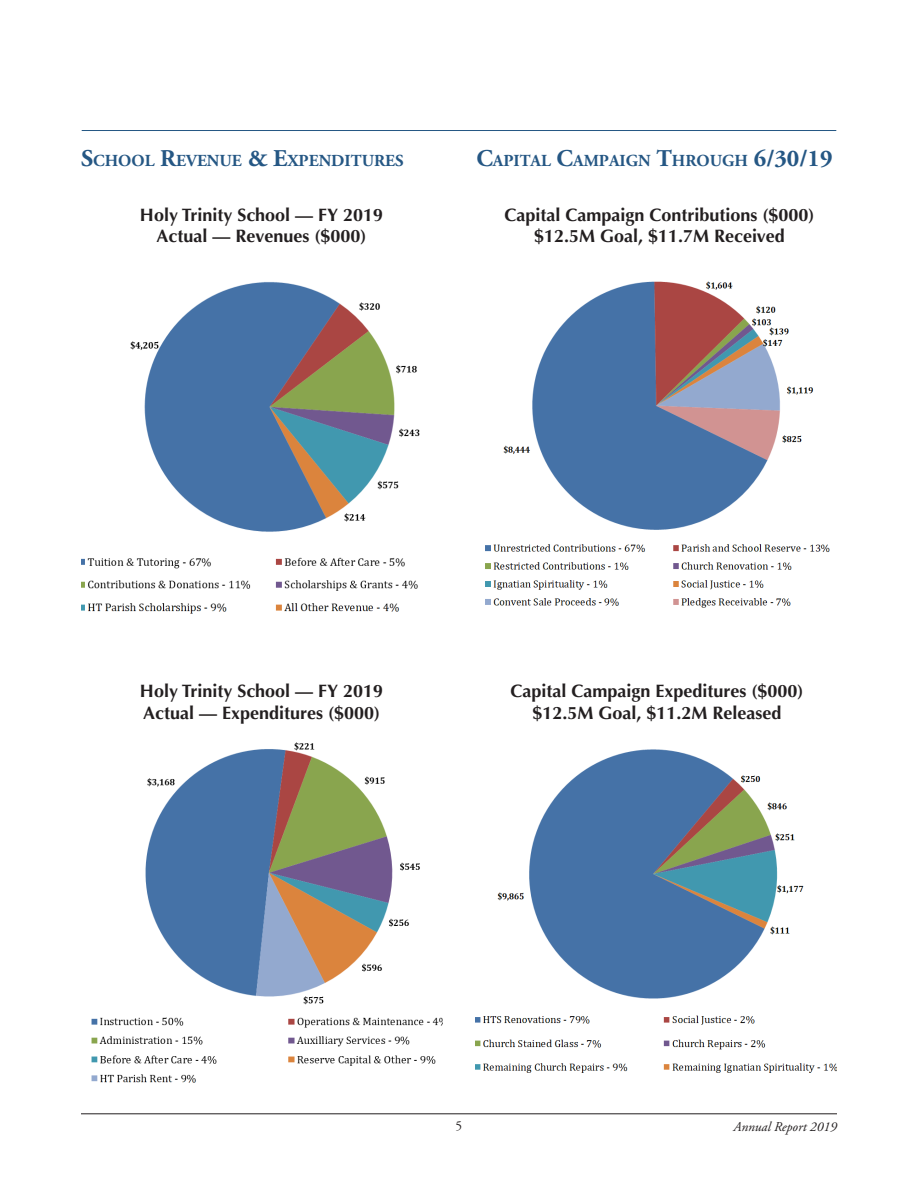
<style>
.page{position:relative;width:918px;height:1188px;background:#fff}
.page>*{position:absolute;margin:0;border:0;box-sizing:border-box;transform-origin:0 0}
.t1{font:700 18px "Optima";color:#231f20}
.t2{font:700 16.8px "Adobe Garamond Pro";color:#255784}
.t3{font:italic 13.5px "Adobe Garamond Pro";color:#231f20}
.t4{font:13.5px "Adobe Garamond Pro";color:#231f20}
.s1{font-size:24px}
</style>
<div class="page">
<hr style="left:81px;top:1113px;width:756px;height:1px;background:#231f20">
<img style="left:476px;top:749px;width:361px;height:324px">
<img style="left:81px;top:282px;width:339px;height:332px">
<img style="left:91px;top:742px;width:351px;height:341px">
<img style="left:485px;top:281px;width:345px;height:327px">
<hr style="left:82px;top:130px;width:754px;height:1px;background:#255784">
<p class="t2" style="left:81px;top:151px;width:324px"><span class="s1">S</span>CHOOL <span class="s1">R</span>EVENUE <span class="s1">&amp; E</span>XPENDITURES</p>
<p class="t1" style="left:140px;top:204px;width:245px">Holy Trinity School — FY 2019</p>
<p class="t1" style="left:157px;top:226px;width:211px">Actual — Revenues ($000)</p>
<p class="t2" style="left:476px;top:151px;width:110px"><span class="s1">C</span>AP ITAL <span class="s1">C</span>AMPA</p>
<p class="t2" style="left:620px;top:151px;width:215px">IGN <span class="s1">T</span>HROUGH <span class="s1">6/30/19</span></p>
<p class="t1" style="left:504px;top:204px;width:312px">Capital Campaign Contributions ($000)</p>
<p class="t1" style="left:534px;top:226px;width:252px">$12.5M Goal, $11.7M Received</p>
<p class="t1" style="left:140px;top:680px;width:245px">Holy Trinity School — FY 2019</p>
<p class="t1" style="left:143px;top:702px;width:239px">Actual — Expenditures ($000)</p>
<p class="t1" style="left:510px;top:680px;width:295px">Capital Campaign Expeditures ($000)</p>
<p class="t1" style="left:532px;top:702px;width:251px">$12.5M Goal, $11.2M Released</p>
<p class="t4" style="left:456px;top:1118px;width:8px">5</p>
<p class="t3" style="left:734px;top:1119px;width:105px">Annual Report 2019</p>
</div>
